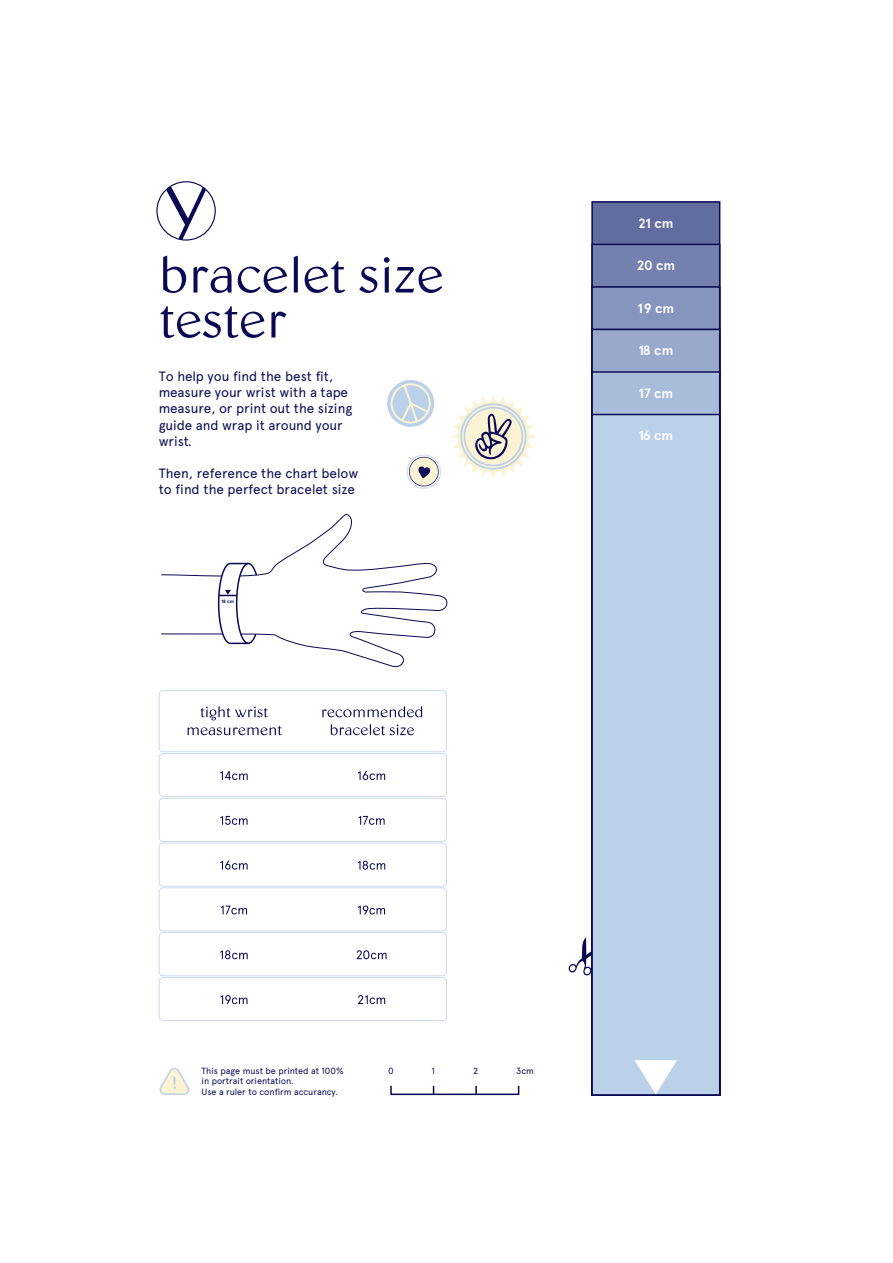
<style>
.page{position:relative;width:893px;height:1263px;background:#fff}
.page>*{position:absolute;margin:0;border:0;box-sizing:border-box;transform-origin:0 0}
.t1{font:300 54px/45px "Belwe Sans";color:#090954}
.t2{font:13.5px/16.2px "Apercu";color:#090954}
.t3{font:700 13.5px "Apercu";letter-spacing:-.005em;color:#fff}
.t4{font:9px/10.5px "Apercu";color:#090954}
.t5{font:700 4.8px "Apercu";color:#090954}
</style>
<div class="page">
<svg style="left:156px;top:181px;width:60px;height:60px"></svg>
<svg style="left:452px;top:396px;width:82px;height:81px"></svg>
<svg style="left:387px;top:380px;width:48px;height:47px"></svg>
<svg style="left:406px;top:454px;width:35px;height:35px"></svg>
<svg style="left:569px;top:937px;width:22px;height:38px"></svg>
<svg style="left:159px;top:690px;width:288px;height:331px"></svg>
<svg style="left:159px;top:1067px;width:31px;height:28px"></svg>
<div style="left:390px;top:1085px;width:129px;height:10px;border:2px solid #090954"></div>
<svg style="left:161px;top:513px;width:287px;height:155px"></svg>
<div style="left:591px;top:414px;width:129px;height:682px;background:#bbd1ea;border:2px solid #090954"></div>
<div style="left:592px;top:372px;width:128px;height:42px;background:#a9bddb"></div>
<div style="left:592px;top:328px;width:128px;height:43px;background:#98a9cc"></div>
<div style="left:592px;top:286px;width:128px;height:43px;background:#8595bd"></div>
<div style="left:592px;top:244px;width:128px;height:43px;background:#7481ae"></div>
<div style="left:592px;top:202px;width:128px;height:43px;background:#626d9f"></div>
<svg style="left:634px;top:1060px;width:43px;height:34px"></svg>
<h1 class="t1" style="left:159px;top:252px;width:286px">bracelet size tester</h1>
<p class="t2" style="left:159px;top:367px;width:195px">To help you find the best fit, measure your wrist with a tape measure, or print out the sizing guide and wrap it around your wrist.</p>
<p class="t2" style="left:159px;top:464px;width:201px">Then, reference the chart below to find the perfect bracelet size</p>
<p class="t5" style="left:221px;top:597px;width:14px">18 cm</p>
<p class="t3" style="left:638px;top:213px;width:37px">21 cm</p>
<p class="t3" style="left:637px;top:255px;width:40px">20 cm</p>
<p class="t3" style="left:637px;top:298px;width:38px">19 cm</p>
<p class="t3" style="left:638px;top:340px;width:36px">18 cm</p>
<p class="t3" style="left:639px;top:383px;width:36px">17 cm</p>
<p class="t3" style="left:639px;top:425px;width:36px">16 cm</p>
<p class="t4" style="left:202px;top:1065px;width:144px">This page must be printed at 100% in portrait orientation.<br>Use a ruler to confirm accurancy.</p>
<p class="t4" style="left:388px;top:1065px;width:7px">0</p>
<p class="t4" style="left:431px;top:1065px;width:5px">1</p>
<p class="t4" style="left:473px;top:1065px;width:7px">2</p>
<p class="t4" style="left:516px;top:1065px;width:19px">3cm</p>
</div>
